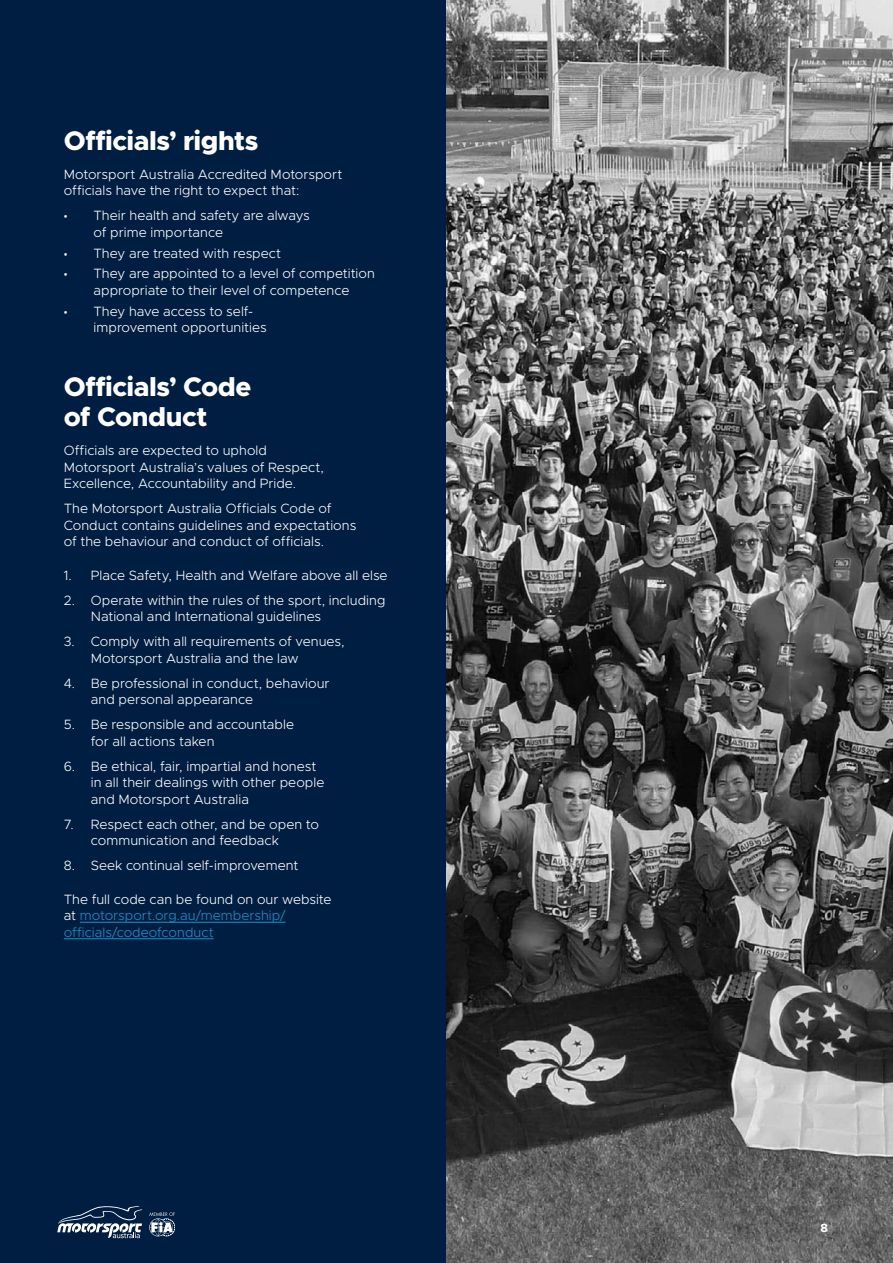
<style>
.page{position:relative;width:893px;height:1263px;background:#001e41}
.page>*{position:absolute;margin:0;border:0;box-sizing:border-box;transform-origin:0 0}
.Heading_2{font:800 27px/30px "Metropolis";letter-spacing:-.02em;color:#fff}
.t1{font:300 13.5px/16.5px "Metropolis";letter-spacing:.005em;color:#fff}
.t2{font:300 13.5px/16.5px "Metropolis";letter-spacing:.005em;color:#208fc8}
.t3{font:13.5px "Montserrat";color:#fff}
.t4{font:700 12px "Metropolis";color:#fff}
.s1{color:#fff}
</style>
<div class="page">
<img style="left:446px;top:0;width:447px;height:1263px">
<hr style="left:80px;top:922px;width:206px;height:1px;background:#208fc8">
<hr style="left:64px;top:938px;width:150px;height:1px;background:#208fc8">
<svg style="left:58px;top:1206px;width:84px;height:32px"></svg>
<svg style="left:149px;top:1212px;width:26px;height:24px"></svg>
<p class="Heading_2" style="left:64px;top:125px;width:196px">Officials’ rights</p>
<p class="t1" style="left:64px;top:166px;width:280px">Motorsport Australia Accredited Motorsport officials have the right to expect that:</p>
<p class="t3" style="left:64px;top:205px;width:5px">∙</p>
<p class="t1" style="left:94px;top:207px;width:218px">Their health and safety are always of prime importance</p>
<p class="t3" style="left:64px;top:242px;width:5px">∙</p>
<p class="t1" style="left:94px;top:245px;width:189px">They are treated with respect</p>
<p class="t3" style="left:64px;top:263px;width:5px">∙</p>
<p class="t1" style="left:94px;top:265px;width:283px">They are appointed to a level of competition appropriate to their level of competence</p>
<p class="t3" style="left:64px;top:300px;width:5px">∙</p>
<p class="t1" style="left:94px;top:303px;width:175px">They have access to self&shy;improvement opportunities</p>
<p class="Heading_2" style="left:64px;top:372px;width:189px">Officials’ Code of Conduct</p>
<p class="t1" style="left:64px;top:442px;width:262px">Officials are expected to uphold<br>Motorsport Australia’s values of Respect,<br>Excellence, Accountability and Pride.</p>
<p class="t1" style="left:64px;top:500px;width:294px">The Motorsport Australia Officials Code of<br>Conduct contains guidelines and expectations of the behaviour and conduct of officials.</p>
<p class="t1" style="left:64px;top:567px;width:325px">1. Place Safety, Health and Welfare above all else</p>
<p class="t1" style="left:91px;top:592px;width:296px;text-indent:-27px">2. Operate within the rules of the sport, including<br>National and International guidelines</p>
<p class="t1" style="left:91px;top:633px;width:255px;text-indent:-27px">3. Comply with all requirements of venues,<br>Motorsport Australia and the law</p>
<p class="t1" style="left:91px;top:675px;width:240px;text-indent:-27px">4. Be professional in conduct, behaviour and personal appearance</p>
<p class="t1" style="left:91px;top:716px;width:205px;text-indent:-27px">5. Be responsible and accountable for all actions taken</p>
<p class="t1" style="left:91px;top:758px;width:235px;text-indent:-27px">6. Be ethical, fair, impartial and honest in all their dealings with other people and Motorsport Australia</p>
<p class="t1" style="left:91px;top:816px;width:230px;text-indent:-27px">7. Respect each other, and be open to communication and feedback</p>
<p class="t1" style="left:64px;top:857px;width:236px">8. Seek continual self-improvement</p>
<p class="t2" style="left:64px;top:891px;width:269px"><span class="s1">The full code can be found on our website at</span> motorsport.org.au/membership/ officials/codeofconduct</p>
<p class="t4" style="left:820px;top:1220px;width:9px">8</p>
</div>
